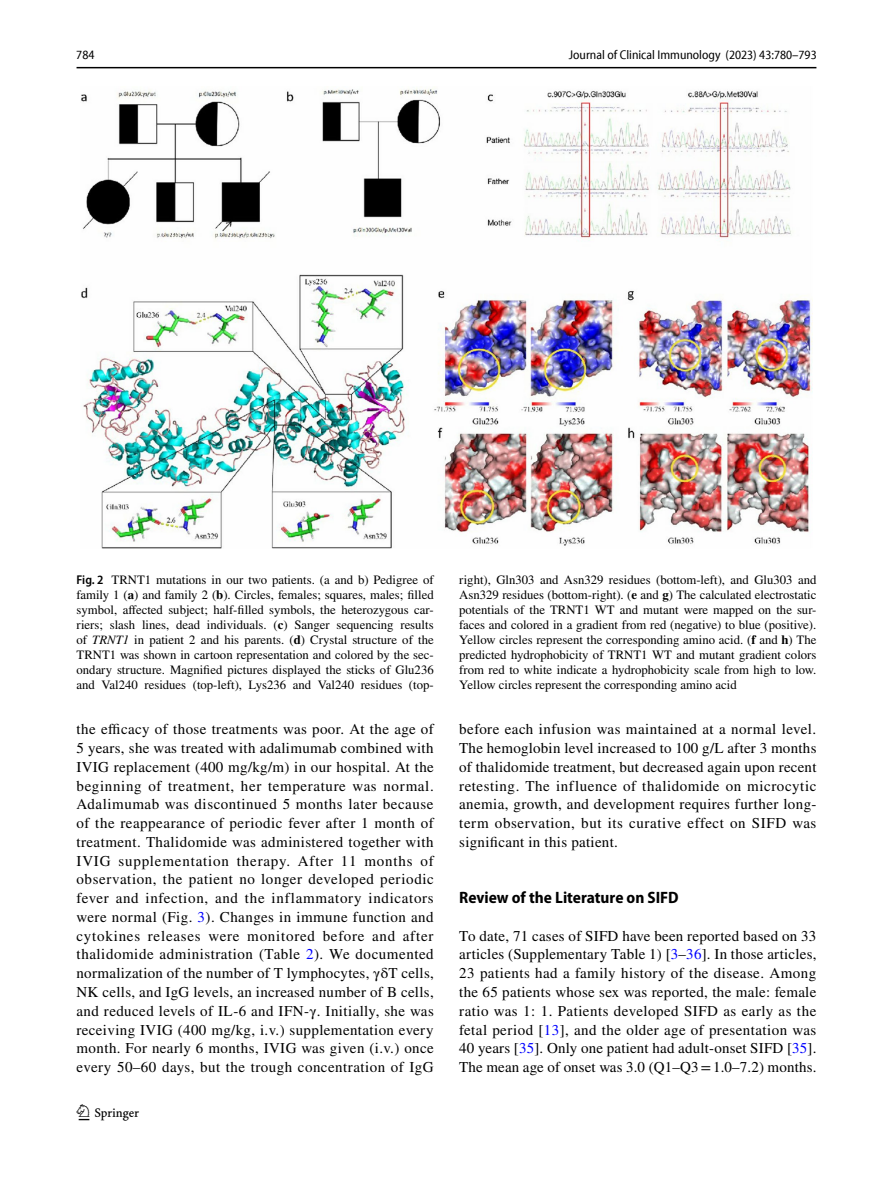
<style>
.page{position:relative;width:893px;height:1187px;background:#fff}
.page>*{position:absolute;margin:0;border:0;box-sizing:border-box;transform-origin:0 0}
.t1{font:22.5px "Springnew Regular 3";color:#000}
.t2{font:700 semi-condensed 16.5px "Myriad Pro";color:#000}
.t3{font:15px/18.8px "STIX";letter-spacing:.02em;color:#000;text-align:justify}
.t4{font:12.75px/15px "STIX";color:#000;text-align:justify}
.t5{font:semi-condensed 12.75px "Myriad Pro Unic";color:#000}
.s1{font-family:"Myriad Pro";font-weight:600;font-stretch:semi-condensed}
.s2{font-weight:700}
.s3{font-style:italic}
.s4{color:#00f}
</style>
<div class="page">
<hr style="left:77px;top:67px;width:739px;height:1px;background:#000">
<img style="left:81px;top:88px;width:731px;height:460px">
<p class="t5" style="left:76px;top:50px;width:20px">784</p>
<p class="t5" style="left:569px;top:50px;width:249px">Journal of Clinical Immunology (2023) 43:780–793</p>
<p class="t4" style="left:77px;top:572px;width:359px"><span class="s1">Fig. 2</span> TRNT1 mutations in our two patients. (a and b) Pedigree of family 1 (<span class="s2">a</span>) and family 2 (<span class="s2">b</span>). Circles, females; squares, males; filled symbol, affected subject; half-filled symbols, the heterozygous car&shy;riers; slash lines, dead individuals. (<span class="s2">c</span>) Sanger sequencing results of <span class="s3">TRNT1</span> in patient 2 and his parents. (<span class="s2">d</span>) Crystal structure of the TRNT1 was shown in cartoon representation and colored by the sec&shy;ondary structure. Magnified pictures displayed the sticks of Glu236 and Val240 residues (top-left), Lys236 and Val240 residues (top-</p>
<p class="t4" style="left:459px;top:572px;width:359px">right), Gln303 and Asn329 residues (bottom-left), and Glu303 and Asn329 residues (bottom-right). (<span class="s2">e</span> and <span class="s2">g</span>) The calculated electrostatic potentials of the TRNT1 WT and mutant were mapped on the sur&shy;faces and colored in a gradient from red (negative) to blue (positive).<br>Yellow circles represent the corresponding amino acid. (<span class="s2">f</span> and <span class="s2">h</span>) The predicted hydrophobicity of TRNT1 WT and mutant gradient colors from red to white indicate a hydrophobicity scale from high to low.<br>Yellow circles represent the corresponding amino acid</p>
<p class="t3" style="left:77px;top:721px;width:359px">the efficacy of those treatments was poor. At the age of 5 years, she was treated with adalimumab combined with IVIG replacement (400 mg/kg/m) in our hospital. At the beginning of treatment, her temperature was normal.<br>Adalimumab was discontinued 5 months later because of the reappearance of periodic fever after 1 month of treatment. Thalidomide was administered together with IVIG supplementation therapy. After 11 months of observation, the patient no longer developed periodic fever and infection, and the inflammatory indicators were normal (Fig. <span class="s4">3</span>). Changes in immune function and cytokines releases were monitored before and after thalidomide administration (Table <span class="s4">2</span>). We documented normalization of the number of T lymphocytes, γδT cells, NK cells, and IgG levels, an increased number of B cells, and reduced levels of IL-6 and IFN-γ. Initially, she was receiving IVIG (400 mg/kg, i.v.) supplementation every month. For nearly 6 months, IVIG was given (i.v.) once every 50–60 days, but the trough concentration of IgG</p>
<p class="t3" style="left:459px;top:721px;width:359px">before each infusion was maintained at a normal level.<br>The hemoglobin level increased to 100 g/L after 3 months of thalidomide treatment, but decreased again upon recent retesting. The influence of thalidomide on microcytic anemia, growth, and development requires further long&shy;term observation, but its curative effect on SIFD was significant in this patient.</p>
<p class="t2" style="left:459px;top:888px;width:221px">Review of the Literature on SIFD</p>
<p class="t3" style="left:459px;top:927px;width:359px">To date, 71 cases of SIFD have been reported based on 33 articles (Supplementary Table 1) [<span class="s4">3</span>–<span class="s4">36</span>]. In those articles, 23 patients had a family history of the disease. Among the 65 patients whose sex was reported, the male: female ratio was 1: 1. Patients developed SIFD as early as the fetal period [<span class="s4">13</span>], and the older age of presentation was 40 years [<span class="s4">35</span>]. Only one patient had adult-onset SIFD [<span class="s4">35</span>].<br>The mean age of onset was 3.0 (Q1–Q3=1.0–7.2) months.</p>
<h1 class="t1" style="left:79px;top:1104px;width:62px">1 3</h1>
</div>
